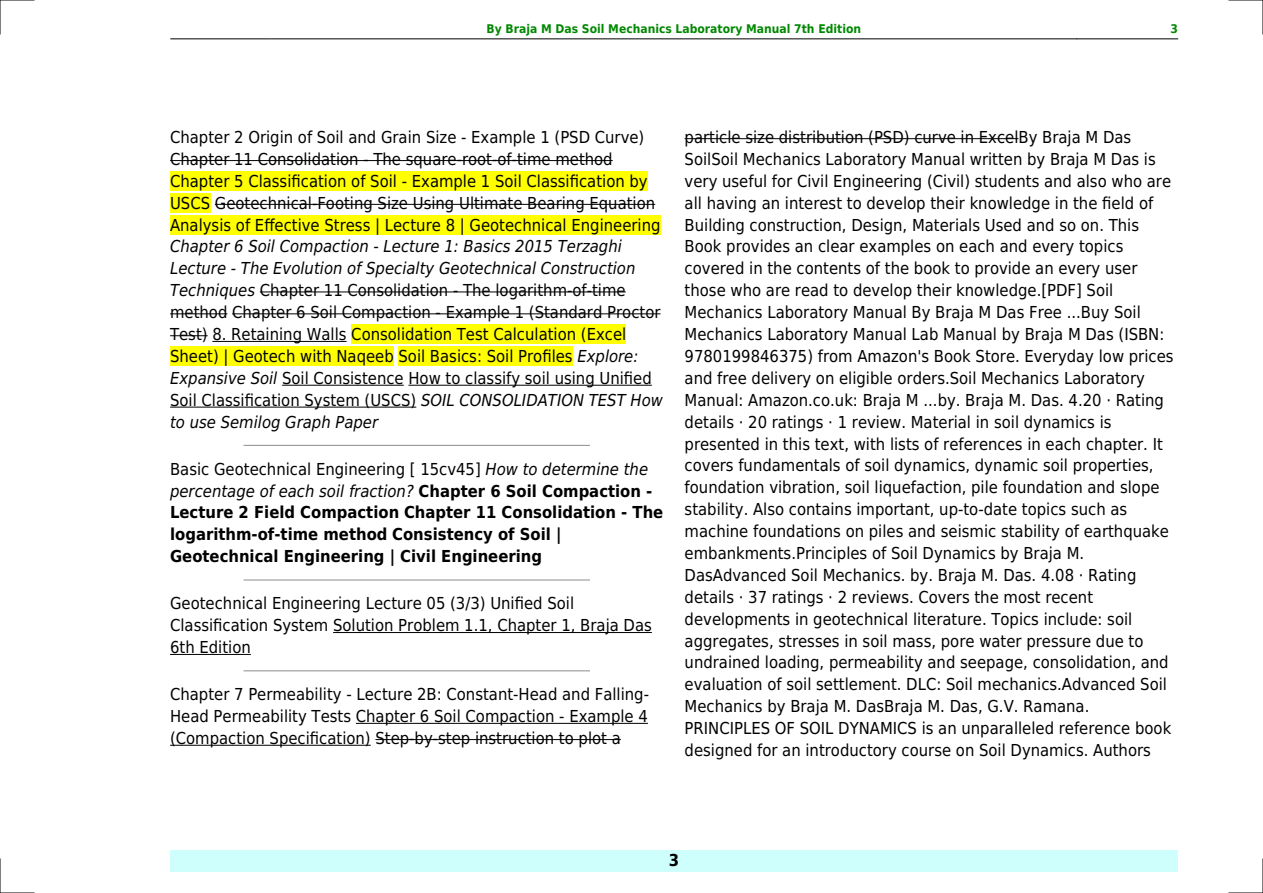
<style>
.page{position:relative;width:1263px;height:893px;background:#fff}
.page>*{position:absolute;margin:0;border:0;box-sizing:border-box;transform-origin:0 0}
.t1{font:16.5px/21.9px "DejaVu Sans Condensed";color:#000}
.t2{font:700 16.5px/21.9px "DejaVu Sans Condensed";color:#000}
.t3{font:700 12px "DejaVu Sans Condensed";color:#080}
.s1{font-style:italic}
.s2{font-weight:400}
.s3{font-weight:400;font-style:italic}
</style>
<div class="page">
<hr style="left:170px;top:39px;width:101px;height:1px;background:#000">
<hr style="left:271px;top:39px;width:805px;height:1px;background:#000">
<hr style="left:1077px;top:39px;width:101px;height:1px;background:#000">
<div style="left:170px;top:850px;width:1008px;height:22px;background:#cffffc"></div>
<hr style="left:170px;top:160px;width:443px;height:1px;background:#000">
<div style="left:170px;top:171px;width:478px;height:20px;background:#ff0"></div>
<div style="left:170px;top:193px;width:40px;height:20px;background:#ff0"></div>
<hr style="left:215px;top:204px;width:440px;height:1px;background:#000">
<div style="left:170px;top:215px;width:490px;height:19px;background:#ff0"></div>
<hr style="left:260px;top:292px;width:366px;height:1px;background:#000">
<hr style="left:170px;top:313px;width:57px;height:1px;background:#000">
<hr style="left:232px;top:313px;width:428px;height:1px;background:#000">
<hr style="left:170px;top:335px;width:38px;height:1px;background:#000">
<hr style="left:212px;top:341px;width:135px;height:1px;background:#000">
<div style="left:351px;top:325px;width:275px;height:19px;background:#ff0"></div>
<div style="left:170px;top:347px;width:224px;height:19px;background:#ff0"></div>
<div style="left:398px;top:347px;width:175px;height:19px;background:#ff0"></div>
<hr style="left:282px;top:385px;width:122px;height:1px;background:#000">
<hr style="left:408px;top:385px;width:244px;height:1px;background:#000">
<hr style="left:170px;top:407px;width:246px;height:1px;background:#000">
<hr style="left:244px;top:445px;width:345px;height:1px;background:#999">
<hr style="left:244px;top:579px;width:345px;height:2px;background:#999">
<hr style="left:333px;top:632px;width:319px;height:1px;background:#000">
<hr style="left:170px;top:654px;width:81px;height:1px;background:#000">
<hr style="left:244px;top:670px;width:345px;height:1px;background:#999">
<hr style="left:356px;top:723px;width:292px;height:1px;background:#000">
<hr style="left:170px;top:745px;width:201px;height:1px;background:#000">
<hr style="left:375px;top:739px;width:246px;height:1px;background:#000">
<hr style="left:685px;top:138px;width:333px;height:1px;background:#000">
<hr style="left:0;top:0;width:34px;height:1px;background:#000">
<hr style="left:1229px;top:0;width:34px;height:1px;background:#000">
<hr style="left:0;top:892px;width:34px;height:1px;background:#000">
<hr style="left:1229px;top:892px;width:34px;height:1px;background:#000">
<hr style="left:0;top:0;width:1px;height:34px;background:#000">
<hr style="left:0;top:859px;width:1px;height:34px;background:#000">
<hr style="left:1262px;top:0;width:1px;height:34px;background:#000">
<hr style="left:1262px;top:859px;width:1px;height:34px;background:#000">
<p class="t3" style="left:486px;top:21px;width:376px">By Braja M Das Soil Mechanics Laboratory Manual 7th Edition</p>
<p class="t3" style="left:1170px;top:21px;width:9px">3</p>
<p class="t1" style="left:170px;top:126px;width:492px">Chapter 2 Origin of Soil and Grain Size - Example 1 (PSD Curve)<br>Chapter 11 Consolidation - The square-root-of-time method Chapter 5 Classification of Soil - Example 1 Soil Classification by USCS Geotechnical-Footing Size Using Ultimate Bearing Equation Analysis of Effective Stress | Lecture 8 | Geotechnical Engineering</p>
<p class="t1" style="left:170px;top:236px;width:494px"><span class="s1">Chapter 6 Soil Compaction - Lecture 1: Basics 2015 Terzaghi Lecture - The Evolution of Specialty Geotechnical Construction Techniques</span> Chapter 11 Consolidation - The logarithm-of-time method Chapter 6 Soil Compaction - Example 1 (Standard Proctor Test) 8. Retaining Walls Consolidation Test Calculation (Excel Sheet) | Geotech with Naqeeb Soil Basics: Soil Profiles <span class="s1">Explore:<br>Expansive Soil</span> Soil Consistence How to classify soil using Unified Soil Classification System (USCS) <span class="s1">SOIL CONSOLIDATION TEST How to use Semilog Graph Paper</span></p>
<p class="t2" style="left:170px;top:458px;width:495px"><span class="s2">Basic Geotechnical Engineering [ 15cv45]</span> <span class="s3">How to determine the percentage of each soil fraction?</span> Chapter 6 Soil Compaction - Lecture 2 Field Compaction Chapter 11 Consolidation - The logarithm-of-time method Consistency of Soil | Geotechnical Engineering | Civil Engineering</p>
<p class="t1" style="left:170px;top:593px;width:483px">Geotechnical Engineering Lecture 05 (3/3) Unified Soil<br>Classification System Solution Problem 1.1, Chapter 1, Braja Das<br>6th Edition</p>
<p class="t1" style="left:170px;top:683px;width:480px;text-align:justify">Chapter 7 Permeability - Lecture 2B: Constant-Head and Falling-Head Permeability Tests Chapter 6 Soil Compaction - Example 4 (Compaction Specification) Step-by-step instruction to plot a</p>
<p class="t1" style="left:685px;top:126px;width:490px">particle size distribution (PSD) curve in ExcelBy Braja M Das SoilSoil Mechanics Laboratory Manual written by Braja M Das is very useful for Civil Engineering (Civil) students and also who are all having an interest to develop their knowledge in the field of Building construction, Design, Materials Used and so on. This Book provides an clear examples on each and every topics covered in the contents of the book to provide an every user those who are read to develop their knowledge.[PDF] Soil Mechanics Laboratory Manual By Braja M Das Free ...Buy Soil Mechanics Laboratory Manual Lab Manual by Braja M Das (ISBN:<br>9780199846375) from Amazon's Book Store. Everyday low prices and free delivery on eligible orders.Soil Mechanics Laboratory Manual: Amazon.co.uk: Braja M ...by. Braja M. Das. 4.20 · Rating details · 20 ratings · 1 review. Material in soil dynamics is presented in this text, with lists of references in each chapter. It covers fundamentals of soil dynamics, dynamic soil properties, foundation vibration, soil liquefaction, pile foundation and slope stability. Also contains important, up-to-date topics such as machine foundations on piles and seismic stability of earthquake embankments.Principles of Soil Dynamics by Braja M.<br>DasAdvanced Soil Mechanics. by. Braja M. Das. 4.08 · Rating details · 37 ratings · 2 reviews. Covers the most recent developments in geotechnical literature. Topics include: soil aggregates, stresses in soil mass, pore water pressure due to undrained loading, permeability and seepage, consolidation, and evaluation of soil settlement. DLC: Soil mechanics.Advanced Soil Mechanics by Braja M. DasBraja M. Das, G.V. Ramana.<br>PRINCIPLES OF SOIL DYNAMICS is an unparalleled reference book designed for an introductory course on Soil Dynamics. Authors</p>
<p class="t2" style="left:669px;top:850px;width:12px">3</p>
</div>
